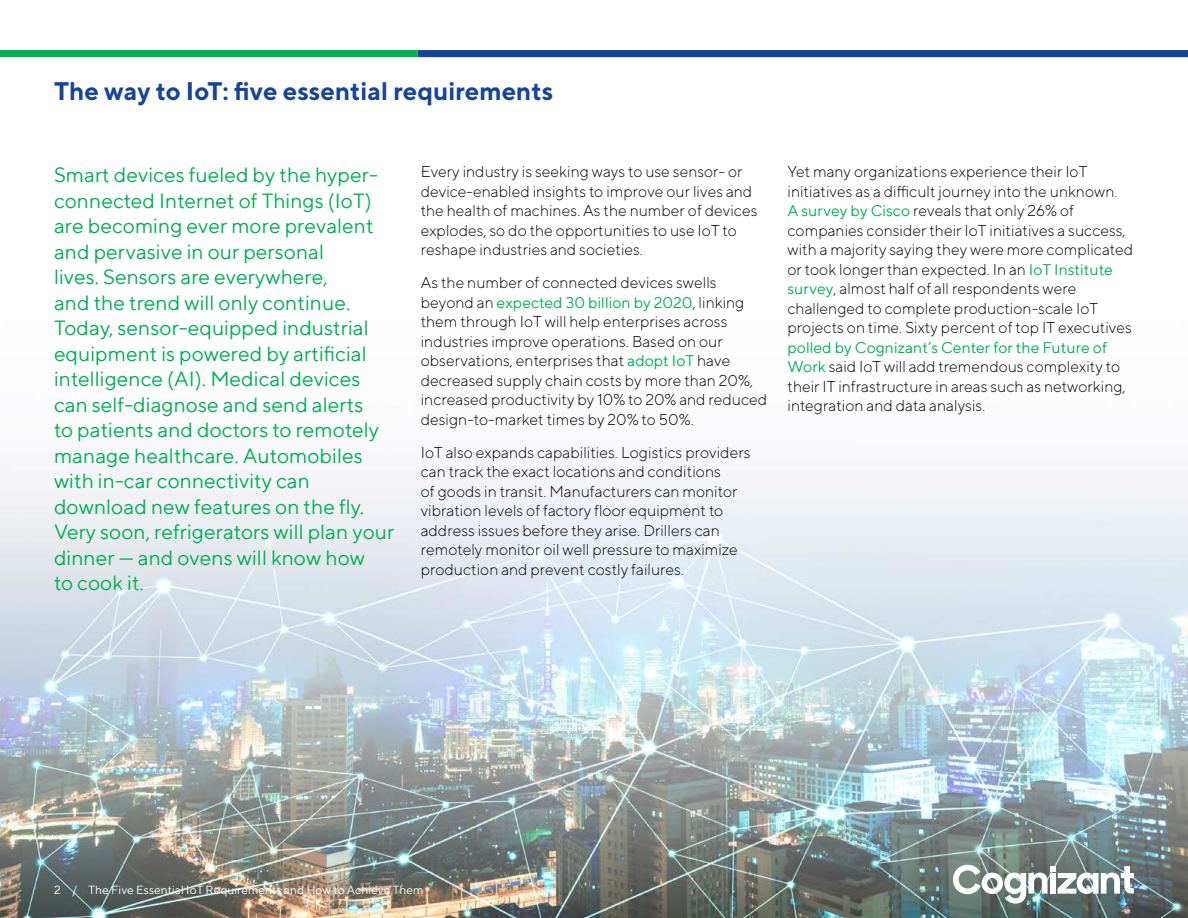
<style>
.page{position:relative;width:1188px;height:918px;background:#fff}
.page>*{position:absolute;margin:0;border:0;box-sizing:border-box;transform-origin:0 0}
.EB_Heading_1_-_17_19{font:700 25.5px "TT Norms";color:#164499}
.EB_Intro_-_First_par{font:21px/25.5px "TT Norms";color:#00af54}
.EB_Body_10_5_13{font:300 15.75px/19.5px "TT Norms";color:#000}
.EB_Folio_8_10{font:12px "TT Norms";color:#fff}
.s1{font-weight:400;color:#00af54}
</style>
<div class="page">
<img style="left:0;top:464px;width:1188px;height:454px">
<div style="left:418px;top:50px;width:770px;height:7px;background:#164499"></div>
<div style="left:0;top:50px;width:418px;height:7px;background:#00af54"></div>
<img style="left:953px;top:865px;width:181px;height:39px">
<p class="EB_Heading_1_-_17_19" style="left:54px;top:75px;width:501px">The way to IoT: five essential requirements</p>
<p class="EB_Intro_-_First_par" style="left:54px;top:162px;width:342px">Smart devices fueled by the hyper&shy;connected Internet of Things (IoT) are becoming ever more prevalent and pervasive in our personal<br>lives. Sensors are everywhere,<br>and the trend will only continue.<br>Today, sensor-equipped industrial equipment is powered by artificial intelligence (AI). Medical devices can self-diagnose and send alerts<br>to patients and doctors to remotely manage healthcare. Automobiles with in-car connectivity can download new features on the fly.<br>Very soon, refrigerators will plan your dinner — and ovens will know how<br>to cook it.</p>
<p class="EB_Body_10_5_13" style="left:421px;top:162px;width:338px">Every industry is seeking ways to use sensor- or device-enabled insights to improve our lives and the health of machines. As the number of devices explodes, so do the opportunities to use IoT to reshape industries and societies.</p>
<p class="EB_Body_10_5_13" style="left:421px;top:273px;width:348px">As the number of connected devices swells beyond an <span class="s1">expected 30 billion by 2020</span>, linking them through IoT will help enterprises across industries improve operations. Based on our observations, enterprises that <span class="s1">adopt IoT</span> have decreased supply chain costs by more than 20%, increased productivity by 10% to 20% and reduced design-to-market times by 20% to 50%.</p>
<p class="EB_Body_10_5_13" style="left:421px;top:442px;width:331px">IoT also expands capabilities. Logistics providers can track the exact locations and conditions<br>of goods in transit. Manufacturers can monitor vibration levels of factory floor equipment to address issues before they arise. Drillers can remotely monitor oil well pressure to maximize production and prevent costly failures.</p>
<p class="EB_Body_10_5_13" style="left:788px;top:162px;width:347px">Yet many organizations experience their IoT initiatives as a difficult journey into the unknown.<br><span class="s1">A survey by Cisco</span> reveals that only 26% of companies consider their IoT initiatives a success, with a majority saying they were more complicated or took longer than expected. In an <span class="s1">IoT Institute survey</span>, almost half of all respondents were challenged to complete production-scale IoT projects on time. Sixty percent of top IT executives <span class="s1">polled by Cognizant’s Center for the Future of Work</span> said IoT will add tremendous complexity to their IT infrastructure in areas such as networking, integration and data analysis.</p>
<p class="EB_Folio_8_10" style="left:54px;top:882px;width:371px">2 / The Five Essential IoT Requirements and How to Achieve Them</p>
</div>
